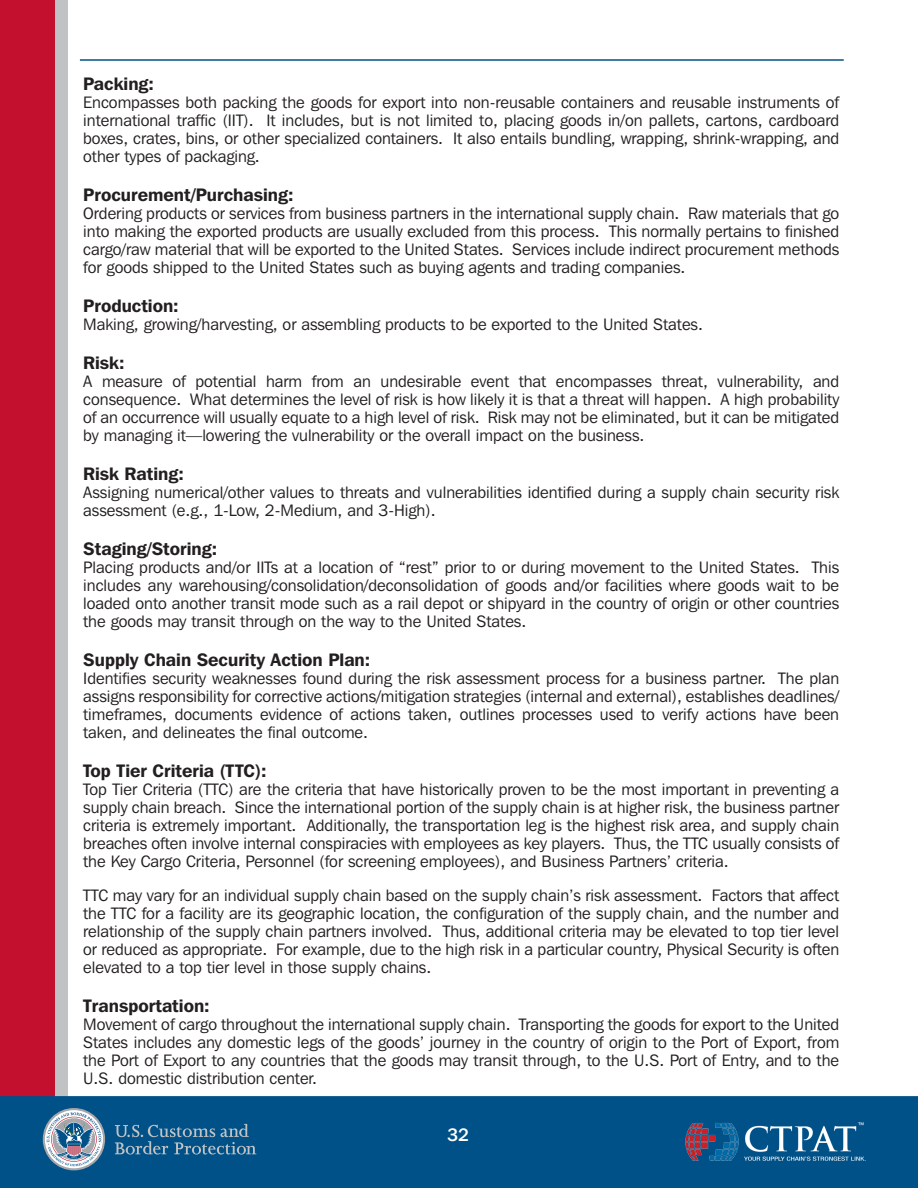
<style>
.page{position:relative;width:918px;height:1188px;background:#fff}
.page>*{position:absolute;margin:0;border:0;box-sizing:border-box;transform-origin:0 0}
.t1{font:600 18px "Franklin Gothic IT Cby BT";color:#231f20}
.t2{font:500 18px "Franklin Gothic IT Cby BT";color:#fff}
.paragraph{font:16.5px/18px "Franklin Gothic IT Cby BT";color:#231f20;text-align:justify}
</style>
<div class="page">
<div style="left:48px;top:0;width:20px;height:1188px;background:#c1c2c4"></div>
<div style="left:0;top:0;width:55px;height:1188px;background:#c3102f"></div>
<div style="left:0;top:1096px;width:918px;height:92px;background:#005187"></div>
<img style="left:676px;top:1113px;width:214px;height:60px">
<hr style="left:80px;top:59px;width:764px;height:2px;background:#005187">
<svg style="left:115px;top:1124px;width:141px;height:31px;background:#2a6a94"></svg>
<svg style="left:43px;top:1108px;width:62px;height:62px;background:#829cb3"></svg>
<h2 class="t1" style="left:83px;top:72px;width:72px">Packing:</h2>
<p class="paragraph" style="left:83px;top:93px;width:758px">Encompasses both packing the goods for export into non-reusable containers and reusable instruments of international traffic (IIT). It includes, but is not limited to, placing goods in/on pallets, cartons, cardboard boxes, crates, bins, or other specialized containers. It also entails bundling, wrapping, shrink-wrapping, and other types of packaging.</p>
<h2 class="t1" style="left:83px;top:183px;width:212px">Procurement/Purchasing:</h2>
<p class="paragraph" style="left:83px;top:204px;width:758px">Ordering products or services from business partners in the international supply chain. Raw materials that go into making the exported products are usually excluded from this process. This normally pertains to finished cargo/raw material that will be exported to the United States. Services include indirect procurement methods for goods shipped to the United States such as buying agents and trading companies.</p>
<h2 class="t1" style="left:83px;top:294px;width:97px">Production:</h2>
<p class="paragraph" style="left:83px;top:315px;width:621px">Making, growing/harvesting, or assembling products to be exported to the United States.</p>
<h2 class="t1" style="left:83px;top:351px;width:43px">Risk:</h2>
<p class="paragraph" style="left:83px;top:372px;width:758px">A measure of potential harm from an undesirable event that encompasses threat, vulnerability, and consequence. What determines the level of risk is how likely it is that a threat will happen. A high probability of an occurrence will usually equate to a high level of risk. Risk may not be eliminated, but it can be mitigated by managing it—lowering the vulnerability or the overall impact on the business.</p>
<h2 class="t1" style="left:83px;top:462px;width:102px">Risk Rating:</h2>
<p class="paragraph" style="left:83px;top:483px;width:758px">Assigning numerical/other values to threats and vulnerabilities identified during a supply chain security risk assessment (e.g., 1-Low, 2-Medium, and 3-High).</p>
<h2 class="t1" style="left:83px;top:537px;width:136px">Staging/Storing:</h2>
<p class="paragraph" style="left:83px;top:558px;width:758px">Placing products and/or IITs at a location of “rest” prior to or during movement to the United States. This includes any warehousing/consolidation/deconsolidation of goods and/or facilities where goods wait to be loaded onto another transit mode such as a rail depot or shipyard in the country of origin or other countries the goods may transit through on the way to the United States.</p>
<h2 class="t1" style="left:83px;top:648px;width:289px">Supply Chain Security Action Plan:</h2>
<p class="paragraph" style="left:83px;top:669px;width:758px">Identifies security weaknesses found during the risk assessment process for a business partner. The plan assigns responsibility for corrective actions/mitigation strategies (internal and external), establishes deadlines/ timeframes, documents evidence of actions taken, outlines processes used to verify actions have been taken, and delineates the final outcome.</p>
<h2 class="t1" style="left:83px;top:759px;width:185px">Top Tier Criteria (TTC):</h2>
<p class="paragraph" style="left:83px;top:780px;width:758px">Top Tier Criteria (TTC) are the criteria that have historically proven to be the most important in preventing a supply chain breach. Since the international portion of the supply chain is at higher risk, the business partner criteria is extremely important. Additionally, the transportation leg is the highest risk area, and supply chain breaches often involve internal conspiracies with employees as key players. Thus, the TTC usually consists of the Key Cargo Criteria, Personnel (for screening employees), and Business Partners’ criteria.</p>
<p class="paragraph" style="left:83px;top:886px;width:758px">TTC may vary for an individual supply chain based on the supply chain’s risk assessment. Factors that affect the TTC for a facility are its geographic location, the configuration of the supply chain, and the number and relationship of the supply chain partners involved. Thus, additional criteria may be elevated to top tier level or reduced as appropriate. For example, due to the high risk in a particular country, Physical Security is often elevated to a top tier level in those supply chains.</p>
<h2 class="t1" style="left:83px;top:994px;width:128px">Transportation:</h2>
<p class="paragraph" style="left:83px;top:1015px;width:758px">Movement of cargo throughout the international supply chain. Transporting the goods for export to the United States includes any domestic legs of the goods’ journey in the country of origin to the Port of Export, from the Port of Export to any countries that the goods may transit through, to the U.S. Port of Entry, and to the U.S. domestic distribution center.</p>
<p class="t2" style="left:447px;top:1124px;width:23px">32</p>
</div>
